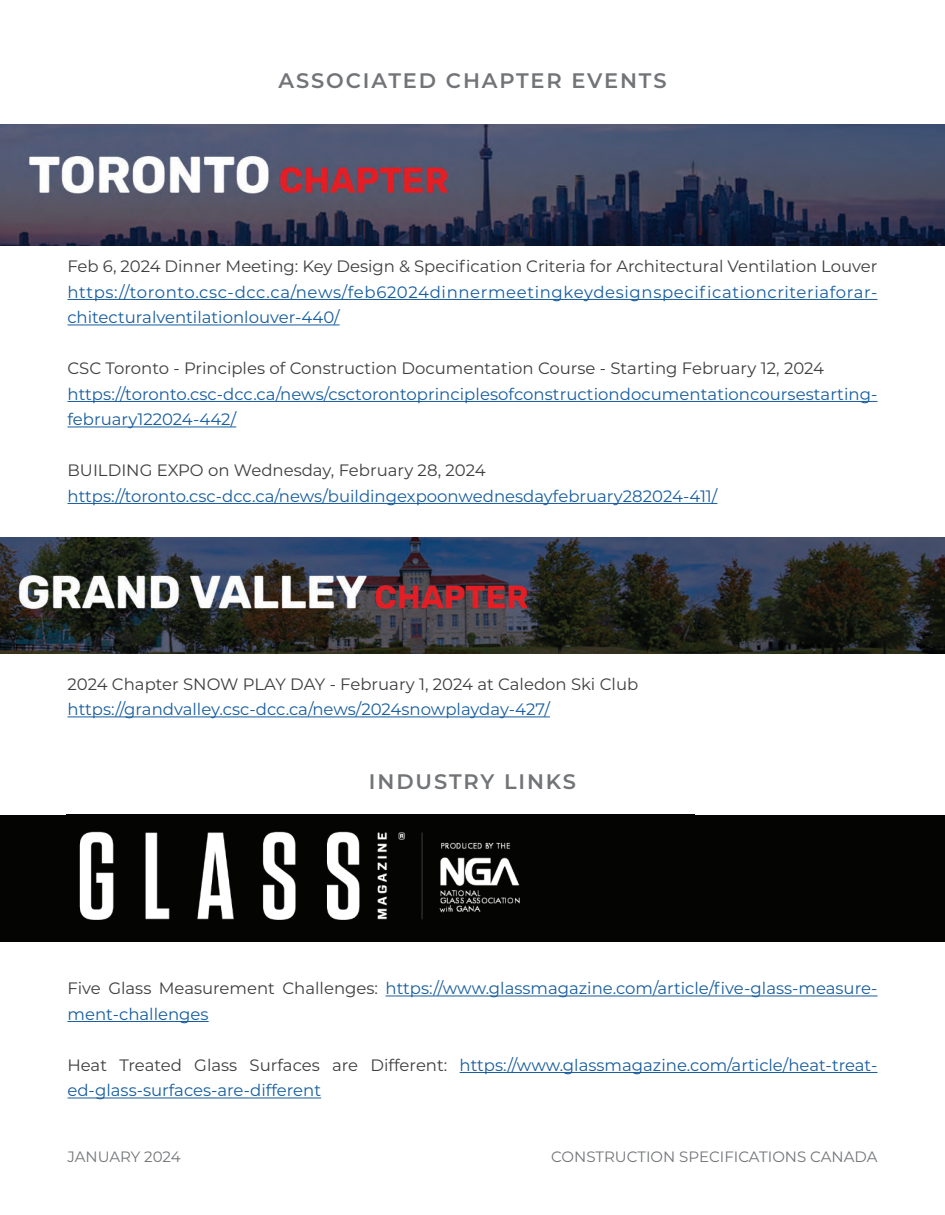
<style>
.page{position:relative;width:945px;height:1215px;background:#fff}
.page>*{position:absolute;margin:0;border:0;box-sizing:border-box;transform-origin:0 0}
.t1{font:600 21px "Montserrat";letter-spacing:.09em;color:#727477}
.t2{font:16.5px/25.5px "Montserrat";color:#175d9e}
.t3{font:16.5px "Montserrat";color:#3e3e3f}
.t4{font:16.5px/25.5px "Montserrat";letter-spacing:.04em;color:#175d9e}
.t5{font:15px "Montserrat";color:#727477}
.s1{color:#3e3e3f}
</style>
<div class="page">
<div style="left:861px;top:815px;width:84px;height:127px;background:#040503"></div>
<div style="left:232px;top:815px;width:629px;height:127px;background:#040503"></div>
<img style="left:0;top:125px;width:945px;height:120px">
<hr style="left:68px;top:299px;width:810px;height:1px;background:#175d9e">
<hr style="left:68px;top:325px;width:272px;height:1px;background:#175d9e">
<hr style="left:68px;top:401px;width:810px;height:1px;background:#175d9e">
<hr style="left:68px;top:427px;width:168px;height:1px;background:#175d9e">
<hr style="left:68px;top:503px;width:649px;height:1px;background:#175d9e">
<img style="left:0;top:537px;width:945px;height:116px">
<hr style="left:68px;top:717px;width:482px;height:1px;background:#175d9e">
<hr style="left:386px;top:996px;width:491px;height:1px;background:#175d9e">
<hr style="left:68px;top:1021px;width:141px;height:1px;background:#175d9e">
<hr style="left:460px;top:1072px;width:418px;height:1px;background:#175d9e">
<hr style="left:68px;top:1098px;width:253px;height:1px;background:#175d9e">
<img style="left:68px;top:815px;width:626px;height:126px">
<div style="left:0;top:815px;width:68px;height:127px;background:#040503"></div>
<p class="t1" style="left:278px;top:65px;width:390px">ASSOCIATED CHAPTER EVENTS</p>
<p class="t3" style="left:68px;top:255px;width:812px">Feb 6, 2024 Dinner Meeting: Key Design &amp; Specification Criteria for Architectural Ventilation Louver</p>
<p class="t4" style="left:68px;top:279px;width:812px">https://toronto.csc-dcc.ca/news/feb62024dinnermeetingkeydesignspecificationcriteriaforar&shy;chitecturalventilationlouver-440/</p>
<p class="t3" style="left:68px;top:357px;width:758px">CSC Toronto - Principles of Construction Documentation Course - Starting February 12, 2024</p>
<p class="t2" style="left:68px;top:381px;width:811px">https://toronto.csc-dcc.ca/news/csctorontoprinciplesofconstructiondocumentationcoursestarting&shy;february122024-442/</p>
<p class="t3" style="left:68px;top:459px;width:420px">BUILDING EXPO on Wednesday, February 28, 2024</p>
<p class="t2" style="left:68px;top:483px;width:651px">https://toronto.csc-dcc.ca/news/buildingexpoonwednesdayfebruary282024-411/</p>
<p class="t3" style="left:68px;top:673px;width:572px">2024 Chapter SNOW PLAY DAY - February 1, 2024 at Caledon Ski Club</p>
<p class="t2" style="left:68px;top:696px;width:484px">https://grandvalley.csc-dcc.ca/news/2024snowplayday-427/</p>
<p class="t1" style="left:369px;top:767px;width:209px">INDUSTRY LINKS</p>
<p class="t2" style="left:68px;top:975px;width:812px"><span class="s1">Five Glass Measurement Challenges:</span> https://www.glassmagazine.com/article/five-glass-measure&shy;ment-challenges</p>
<p class="t2" style="left:68px;top:1052px;width:812px"><span class="s1">Heat Treated Glass Surfaces are Different:</span> https://www.glassmagazine.com/article/heat-treat&shy;ed-glass-surfaces-are-different</p>
<p class="t5" style="left:68px;top:1146px;width:115px">JANUARY 2024</p>
<p class="t5" style="left:551px;top:1146px;width:328px">CONSTRUCTION SPECIFICATIONS CANADA</p>
</div>
